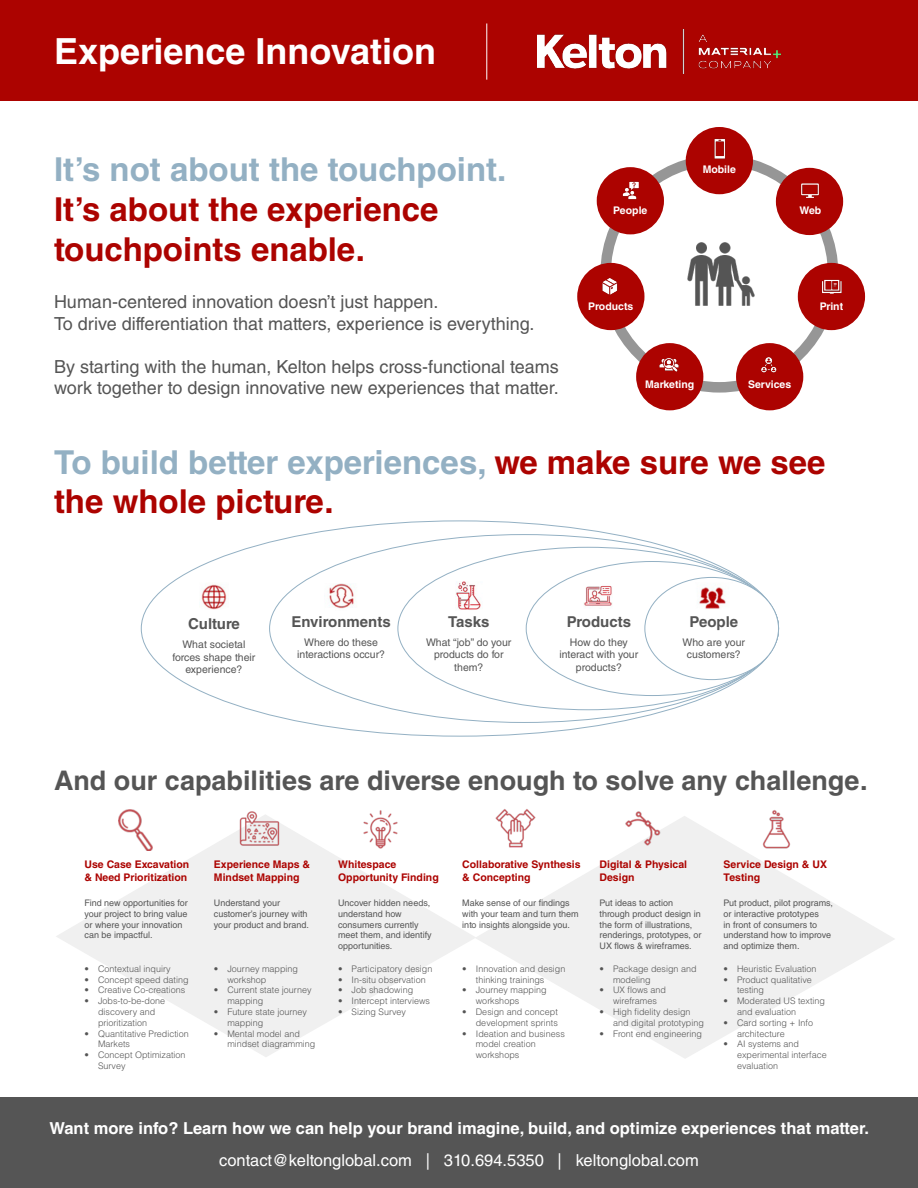
<style>
.page{position:relative;width:918px;height:1188px;background:#fff}
.page>*{position:absolute;margin:0;border:0;box-sizing:border-box;transform-origin:0 0}
.t1{font:700 36px "Helvetica LT Std";color:#fff}
.t2{font:700 33px/39.6px "Helvetica LT Std";color:#ac0300}
.t3{font:700 27px "Helvetica LT Std";color:#555}
.t4{font:18px/21.6px "Helvetica LT Std";color:#555}
.t5{font:700 16.5px "Helvetica LT Std";color:#fff}
.t6{font:16.5px "Helvetica LT Std";color:#fff}
.t7{font:700 15px "Helvetica LT Std";color:#555}
.t8{font:700 10.5px/12.6px "Helvetica LT Std";color:#ac0300}
.t9{font:10.5px/12.6px "Helvetica LT Std";color:#555;text-align:center}
.t10{font:700 10.5px "Helvetica LT Std";color:#fff}
.t11{font:300 9px/10.8px "Helvetica LT Std";color:#555}
.t12{font:9px/10.8px "Helvetica LT Std";color:#555}
.s1{color:#93b0c3}
</style>
<div class="page">
<svg style="left:56px;top:824px;width:419px;height:233px;fill:#f0f0f0"></svg>
<svg style="left:475px;top:816px;width:419px;height:242px;fill:#f0f0f0"></svg>
<div style="left:0;top:1097px;width:918px;height:91px;background:#555"></div>
<div style="left:0;top:0;width:918px;height:100px;background:#ac0300"></div>
<hr style="left:486px;top:23px;width:1px;height:57px;background:#fff">
<img style="left:537px;top:30px;width:244px;height:44px">
<div style="left:686px;top:127px;width:67px;height:67px;background:#ac0300;border-radius:50%"></div>
<div style="left:776px;top:168px;width:67px;height:67px;background:#ac0300;border-radius:50%"></div>
<div style="left:798px;top:263px;width:67px;height:67px;background:#ac0300;border-radius:50%"></div>
<div style="left:736px;top:343px;width:67px;height:67px;background:#ac0300;border-radius:50%"></div>
<div style="left:636px;top:343px;width:67px;height:67px;background:#ac0300;border-radius:50%"></div>
<div style="left:577px;top:263px;width:67px;height:67px;background:#ac0300;border-radius:50%"></div>
<div style="left:597px;top:167px;width:67px;height:67px;background:#ac0300;border-radius:50%"></div>
<img style="left:659px;top:358px;width:20px;height:14px">
<img style="left:714px;top:139px;width:12px;height:20px">
<img style="left:622px;top:181px;width:17px;height:19px">
<img style="left:822px;top:279px;width:20px;height:15px">
<img style="left:602px;top:278px;width:16px;height:17px">
<img style="left:761px;top:357px;width:16px;height:16px">
<img style="left:801px;top:183px;width:18px;height:15px">
<img style="left:687px;top:242px;width:68px;height:64px">
<img style="left:328px;top:583px;width:27px;height:26px">
<img style="left:201px;top:584px;width:26px;height:26px">
<img style="left:698px;top:587px;width:28px;height:23px">
<img style="left:584px;top:586px;width:28px;height:20px">
<img style="left:455px;top:581px;width:26px;height:29px">
<img style="left:118px;top:809px;width:34px;height:41px">
<img style="left:238px;top:811px;width:44px;height:41px">
<img style="left:359px;top:810px;width:42px;height:41px">
<img style="left:495px;top:809px;width:41px;height:43px">
<img style="left:621px;top:811px;width:43px;height:41px">
<img style="left:754px;top:810px;width:45px;height:42px">
<p class="t1" style="left:54px;top:30px;width:384px">Experience Innovation</p>
<p class="t2" style="left:54px;top:149px;width:454px"><span class="s1">It’s not about the touchpoint.<br></span>It’s about the experience touchpoints enable.</p>
<p class="t4" style="left:54px;top:291px;width:386px">Human-centered innovation doesn’t just happen.</p>
<p class="t4" style="left:54px;top:312px;width:482px">To drive differentiation that matters, experience is everything.</p>
<p class="t4" style="left:54px;top:356px;width:506px">By starting with the human, Kelton helps cross-functional teams work together to design innovative new experiences that matter.</p>
<p class="t10" style="left:613px;top:204px;width:36px">People</p>
<p class="t10" style="left:703px;top:163px;width:35px">Mobile</p>
<p class="t10" style="left:800px;top:204px;width:23px">Web</p>
<p class="t10" style="left:588px;top:300px;width:47px">Products</p>
<p class="t10" style="left:645px;top:378px;width:51px">Marketing</p>
<p class="t10" style="left:748px;top:378px;width:45px">Services</p>
<p class="t10" style="left:820px;top:300px;width:25px">Print</p>
<p class="t2" style="left:54px;top:442px;width:773px"><span class="s1">To build better experiences,</span> we make sure we see the whole picture.</p>
<p class="t7" style="left:188px;top:614px;width:53px">Culture</p>
<p class="t9" style="left:173px;top:638px;width:84px">What societal forces shape their experience?</p>
<p class="t7" style="left:292px;top:612px;width:101px">Environments</p>
<p class="t9" style="left:297px;top:636px;width:89px">Where do these interactions occur?</p>
<p class="t7" style="left:448px;top:612px;width:43px">Tasks</p>
<p class="t9" style="left:426px;top:636px;width:87px">What “job” do your products do for them?</p>
<p class="t7" style="left:567px;top:612px;width:66px">Products</p>
<p class="t9" style="left:559px;top:636px;width:80px">How do they interact with your products?</p>
<p class="t7" style="left:689px;top:612px;width:50px">People</p>
<p class="t9" style="left:683px;top:636px;width:64px">Who are your customers?</p>
<p class="t3" style="left:54px;top:764px;width:815px">And our capabilities are diverse enough to solve any challenge.</p>
<p class="t8" style="left:85px;top:858px;width:106px">Use Case Excavation &amp; Need Prioritization</p>
<p class="t12" style="left:85px;top:897px;width:105px">Find new opportunities for your project to bring value or where your innovation can be impactful.</p>
<p class="t11" style="left:85px;top:963px;width:88px">• Contextual inquiry</p>
<p class="t11" style="left:85px;top:974px;width:106px">• Concept speed dating</p>
<p class="t11" style="left:85px;top:985px;width:102px">• Creative Co-creations</p>
<p class="t11" style="left:85px;top:996px;width:82px;text-align:center">• Jobs-to-be-done discovery and prioritization</p>
<p class="t11" style="left:98px;top:1028px;width:92px;text-indent:-14px">• Quantitative Prediction<br>Markets</p>
<p class="t11" style="left:98px;top:1050px;width:89px;text-indent:-14px">• Concept Optimization<br>Survey</p>
<p class="t8" style="left:214px;top:858px;width:98px">Experience Maps &amp;<br>Mindset Mapping</p>
<p class="t12" style="left:214px;top:897px;width:97px">Understand your customer’s journey with your product and brand.</p>
<p class="t11" style="left:227px;top:963px;width:72px;text-indent:-14px">• Journey mapping workshop</p>
<p class="t11" style="left:227px;top:985px;width:86px;text-indent:-14px">• Current state journey mapping</p>
<p class="t11" style="left:227px;top:1006px;width:81px;text-indent:-14px">• Future state journey mapping</p>
<p class="t11" style="left:227px;top:1028px;width:90px;text-indent:-14px">• Mental model and mindset diagramming</p>
<p class="t8" style="left:338px;top:858px;width:102px">Whitespace<br>Opportunity Finding</p>
<p class="t12" style="left:338px;top:897px;width:95px">Uncover hidden needs, understand how consumers currently meet them, and identify opportunities.</p>
<p class="t11" style="left:338px;top:963px;width:96px">• Participatory design</p>
<p class="t11" style="left:338px;top:974px;width:89px">• In-situ observation</p>
<p class="t11" style="left:338px;top:985px;width:77px">• Job shadowing</p>
<p class="t11" style="left:338px;top:996px;width:93px">• Intercept interviews</p>
<p class="t11" style="left:338px;top:1006px;width:70px">• Sizing Survey</p>
<p class="t8" style="left:462px;top:858px;width:120px">Collaborative Synthesis &amp; Concepting</p>
<p class="t12" style="left:462px;top:897px;width:118px">Make sense of our findings with your team and turn them into insights alongside you.</p>
<p class="t11" style="left:476px;top:963px;width:91px;text-indent:-14px">• Innovation and design thinking trainings</p>
<p class="t11" style="left:476px;top:985px;width:72px;text-indent:-14px">• Journey mapping workshops</p>
<p class="t11" style="left:462px;top:1006px;width:97px;text-align:right">• Design and concept development sprints</p>
<p class="t11" style="left:476px;top:1028px;width:91px;text-indent:-14px">• Ideation and business model creation workshops</p>
<p class="t8" style="left:600px;top:858px;width:89px">Digital &amp; Physical<br>Design</p>
<p class="t12" style="left:600px;top:897px;width:104px">Put ideas to action through product design in the form of illustrations, renderings, prototypes, or<br>UX flows &amp; wireframes.</p>
<p class="t11" style="left:613px;top:963px;width:85px;text-indent:-14px">• Package design and modeling</p>
<p class="t11" style="left:600px;top:985px;width:68px;text-align:center">• UX flows and wireframes</p>
<p class="t11" style="left:613px;top:1006px;width:92px;text-indent:-14px">• High fidelity design and digital prototyping</p>
<p class="t11" style="left:600px;top:1028px;width:104px">• Front end engineering</p>
<p class="t8" style="left:724px;top:858px;width:105px">Service Design &amp; UX<br>Testing</p>
<p class="t12" style="left:724px;top:897px;width:111px">Put product, pilot programs, or interactive prototypes<br>in front of consumers to understand how to improve and optimize them.</p>
<p class="t11" style="left:724px;top:963px;width:95px">• Heuristic Evaluation</p>
<p class="t11" style="left:737px;top:974px;width:76px;text-indent:-14px">• Product qualitative testing</p>
<p class="t11" style="left:737px;top:996px;width:90px;text-indent:-14px">• Moderated US texting and evaluation</p>
<p class="t11" style="left:737px;top:1017px;width:77px;text-indent:-14px">• Card sorting + Info architecture</p>
<p class="t11" style="left:737px;top:1039px;width:91px;text-indent:-14px">• AI systems and experimental interface evaluation</p>
<p class="t5" style="left:50px;top:1119px;width:821px">Want more info? Learn how we can help your brand imagine, build, and optimize experiences that matter.</p>
<p class="t6" style="left:219px;top:1151px;width:481px">contact@keltonglobal.com | 310.694.5350 | keltonglobal.com</p>
</div>
